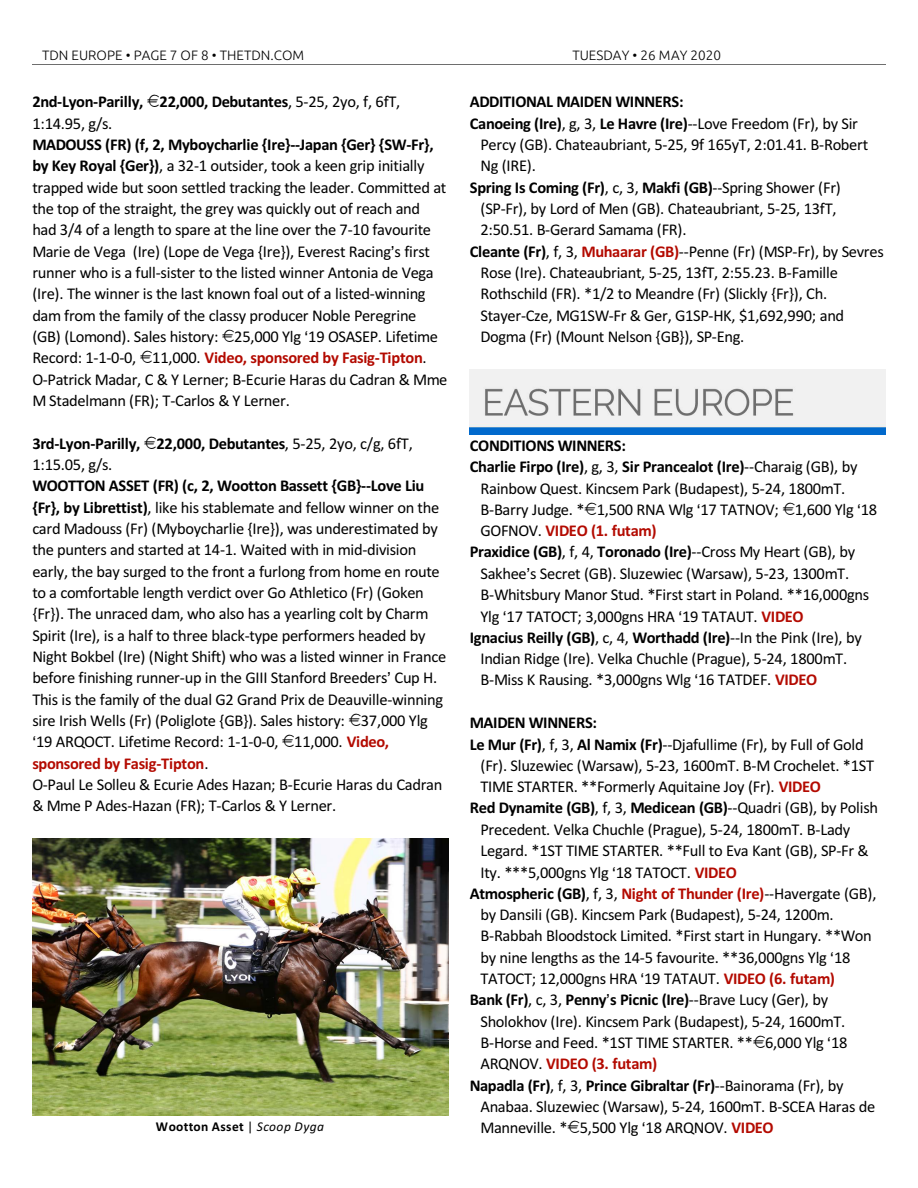
<style>
.page{position:relative;width:918px;height:1188px;background:#fff}
.page>*{position:absolute;margin:0;border:0;box-sizing:border-box;transform-origin:0 0}
.t1{font:16.5px/21.3px "Calibri";letter-spacing:-.02em;color:#000}
.t2{font:700 16.5px/21.3px "Calibri";letter-spacing:-.02em;color:#000}
.t3{font:700 16.5px "Calibri";letter-spacing:-.02em;color:#b30a00}
.t4{font:300 13.5px "Ubuntu";color:#000}
.t5{font:700 13.5px "Calibri";letter-spacing:.02em;color:#000}
.s1{font-weight:400}
.s2{font-weight:700}
.s3{font-weight:700;color:#b30a00}
.s4{font-weight:400;font-style:italic}
.s5{font-weight:400;color:#000}
</style>
<div class="page">
<hr style="left:32px;top:64px;width:853px;height:1px;background:#6e6e6e">
<img style="left:32px;top:839px;width:416px;height:277px">
<img style="left:470px;top:369px;width:416px;height:65px">
<p class="t4" style="left:42px;top:49px;width:264px">TDN EUROPE • PAGE 7 OF 8 • THETDN.COM</p>
<p class="t4" style="left:572px;top:49px;width:150px">TUESDAY • 26 MAY 2020</p>
<p class="t2" style="left:32px;top:93px;width:369px">2nd-Lyon-Parilly, 22,000, Debutantes<span class="s1">, 5-25, 2yo, f, 6fT,<br>1:14.95, g/s.</span></p>
<p class="t1" style="left:32px;top:135px;width:417px"><span class="s2">MADOUSS (FR) (f, 2, Myboycharlie {Ire}--Japan {Ger} {SW-Fr}, by Key Royal {Ger})</span>, a 32-1 outsider, took a keen grip initially trapped wide but soon settled tracking the leader. Committed at the top of the straight, the grey was quickly out of reach and had 3/4 of a length to spare at the line over the 7-10 favourite Marie de Vega (Ire) (Lope de Vega {Ire}), Everest Racing s first runner who is a full-sister to the listed winner Antonia de Vega (Ire). The winner is the last known foal out of a listed-winning dam from the family of the classy producer Noble Peregrine (GB) (Lomond). Sales history: 25,000 Ylg 19 OSASEP. Lifetime Record: 1-1-0-0, 11,000. <span class="s3">Video, sponsored by Fasig-Tipton</span>.<br>O-Patrick Madar, C &amp; Y Lerner; B-Ecurie Haras du Cadran &amp; Mme M Stadelmann (FR); T-Carlos &amp; Y Lerner.</p>
<p class="t2" style="left:32px;top:434px;width:382px">3rd-Lyon-Parilly, 22,000, Debutantes<span class="s1">, 5-25, 2yo, c/g, 6fT,<br>1:15.05, g/s.</span></p>
<p class="t1" style="left:32px;top:477px;width:415px"><span class="s2">WOOTTON ASSET (FR) (c, 2, Wootton Bassett {GB}--Love Liu {Fr}, by Librettist)</span>, like his stablemate and fellow winner on the card Madouss (Fr) (Myboycharlie {Ire}), was underestimated by the punters and started at 14-1. Waited with in mid-division early, the bay surged to the front a furlong from home en route to a comfortable length verdict over Go Athletico (Fr) (Goken {Fr}). The unraced dam, who also has a yearling colt by Charm Spirit (Ire), is a half to three black-type performers headed by Night Bokbel (Ire) (Night Shift) who was a listed winner in France before finishing runner-up in the GIII Stanford Breeders Cup H.<br>This is the family of the dual G2 Grand Prix de Deauville-winning sire Irish Wells (Fr) (Poliglote {GB}). Sales history: 37,000 Ylg 19 ARQOCT. Lifetime Record: 1-1-0-0, 11,000. <span class="s3">Video, sponsored by Fasig-Tipton</span>.<br>O-Paul Le Solleu &amp; Ecurie Ades Hazan; B-Ecurie Haras du Cadran &amp; Mme P Ades-Hazan (FR); T-Carlos &amp; Y Lerner.</p>
<p class="t5" style="left:156px;top:1121px;width:170px">Wootton Asset <span class="s1">|</span> <span class="s4">Scoop Dyga</span></p>
<p class="t2" style="left:470px;top:93px;width:215px">ADDITIONAL MAIDEN WINNERS:</p>
<p class="t1" style="left:470px;top:114px;width:390px"><span class="s2">Canoeing (Ire)</span>, g, 3, <span class="s2">Le Havre (Ire)</span>--Love Freedom (Fr), by Sir</p>
<p class="t1" style="left:481px;top:135px;width:389px">Percy (GB). Chateaubriant, 5-25, 9f 165yT, 2:01.41. B-Robert</p>
<p class="t1" style="left:481px;top:157px;width:57px">Ng (IRE).</p>
<p class="t2" style="left:470px;top:178px;width:373px">Spring Is Coming (Fr)<span class="s1">, c, 3,</span> Makfi (GB)<span class="s1">--Spring Shower (Fr)</span></p>
<p class="t1" style="left:481px;top:199px;width:358px">(SP-Fr), by Lord of Men (GB). Chateaubriant, 5-25, 13fT,</p>
<p class="t1" style="left:481px;top:221px;width:208px">2:50.51. B-Gerard Samama (FR).</p>
<p class="t1" style="left:470px;top:242px;width:416px"><span class="s2">Cleante (Fr)</span>, f, 3, <span class="s3">Muhaarar (GB)</span>--Penne (Fr) (MSP-Fr), by Sevres</p>
<p class="t1" style="left:481px;top:263px;width:359px">Rose (Ire). Chateaubriant, 5-25, 13fT, 2:55.23. B-Famille</p>
<p class="t1" style="left:481px;top:285px;width:348px">Rothschild (FR). *1/2 to Meandre (Fr) (Slickly {Fr}), Ch.</p>
<p class="t1" style="left:481px;top:306px;width:365px">Stayer-Cze, MG1SW-Fr &amp; Ger, G1SP-HK, $1,692,990; and</p>
<p class="t1" style="left:481px;top:327px;width:265px">Dogma (Fr) (Mount Nelson {GB}), SP-Eng.</p>
<p class="t2" style="left:470px;top:436px;width:158px">CONDITIONS WINNERS:</p>
<p class="t2" style="left:470px;top:457px;width:389px">Charlie Firpo (Ire)<span class="s1">, g, 3,</span> Sir Prancealot (Ire)<span class="s1">--Charaig (GB), by</span></p>
<p class="t1" style="left:481px;top:479px;width:366px">Rainbow Quest. Kincsem Park (Budapest), 5-24, 1800mT.</p>
<p class="t1" style="left:481px;top:500px;width:398px">B-Barry Judge. * 1,500 RNA Wlg 17 TATNOV; 1,600 Ylg 18</p>
<p class="t3" style="left:481px;top:524px;width:178px"><span class="s5">GOFNOV.</span> VIDEO (1. futam)</p>
<p class="t2" style="left:470px;top:543px;width:387px">Praxidice (GB)<span class="s1">, f, 4,</span> Toronado (Ire)<span class="s1">--Cross My Heart (GB), by</span></p>
<p class="t1" style="left:481px;top:564px;width:370px">Sakhee s Secret (GB). Sluzewiec (Warsaw), 5-23, 1300mT.</p>
<p class="t1" style="left:481px;top:585px;width:390px">B-Whitsbury Manor Stud. *First start in Poland. **16,000gns</p>
<p class="t1" style="left:481px;top:607px;width:325px">Ylg 17 TATOCT; 3,000gns HRA 19 TATAUT. <span class="s3">VIDEO</span></p>
<p class="t2" style="left:470px;top:628px;width:394px">Ignacius Reilly (GB)<span class="s1">, c, 4,</span> Worthadd (Ire)<span class="s1">--In the Pink (Ire), by</span></p>
<p class="t1" style="left:481px;top:649px;width:368px">Indian Ridge (Ire). Velka Chuchle (Prague), 5-24, 1800mT.</p>
<p class="t1" style="left:481px;top:671px;width:338px">B-Miss K Rausing. *3,000gns Wlg 16 TATDEF. <span class="s3">VIDEO</span></p>
<p class="t2" style="left:470px;top:713px;width:129px">MAIDEN WINNERS:</p>
<p class="t1" style="left:470px;top:735px;width:395px"><span class="s2">Le Mur (Fr)</span>, f, 3, <span class="s2">Al Namix (Fr)</span>--Djafullime (Fr), by Full of Gold</p>
<p class="t1" style="left:481px;top:756px;width:395px">(Fr). Sluzewiec (Warsaw), 5-23, 1600mT. B-M Crochelet. *1ST</p>
<p class="t1" style="left:481px;top:777px;width:342px">TIME STARTER. **Formerly Aquitaine Joy (Fr). <span class="s3">VIDEO</span></p>
<p class="t2" style="left:470px;top:799px;width:410px">Red Dynamite (GB)<span class="s1">, f, 3,</span> Medicean (GB)<span class="s1">--Quadri (GB), by Polish</span></p>
<p class="t1" style="left:481px;top:820px;width:371px">Precedent. Velka Chuchle (Prague), 5-24, 1800mT. B-Lady</p>
<p class="t1" style="left:481px;top:841px;width:390px">Legard. *1ST TIME STARTER. **Full to Eva Kant (GB), SP-Fr &amp;</p>
<p class="t1" style="left:481px;top:863px;width:258px">Ity. ***5,000gns Ylg 18 TATOCT. <span class="s3">VIDEO</span></p>
<p class="t1" style="left:470px;top:884px;width:408px"><span class="s2">Atmospheric (GB)</span>, f, 3, <span class="s3">Night of Thunder (Ire)</span>--Havergate (GB),</p>
<p class="t1" style="left:481px;top:905px;width:355px">by Dansili (GB). Kincsem Park (Budapest), 5-24, 1200m.</p>
<p class="t1" style="left:481px;top:927px;width:393px">B-Rabbah Bloodstock Limited. *First start in Hungary. **Won</p>
<p class="t1" style="left:481px;top:948px;width:371px">by nine lengths as the 14-5 favourite. **36,000gns Ylg 18</p>
<p class="t1" style="left:481px;top:969px;width:356px">TATOCT; 12,000gns HRA 19 TATAUT. <span class="s3">VIDEO (6. futam)</span></p>
<p class="t2" style="left:470px;top:991px;width:360px">Bank (Fr)<span class="s1">, c, 3,</span> Penny s Picnic (Ire)<span class="s1">--Brave Lucy (Ger), by</span></p>
<p class="t1" style="left:481px;top:1012px;width:366px">Sholokhov (Ire). Kincsem Park (Budapest), 5-24, 1600mT.</p>
<p class="t1" style="left:481px;top:1033px;width:369px">B-Horse and Feed. *1ST TIME STARTER. ** 6,000 Ylg 18</p>
<p class="t3" style="left:481px;top:1057px;width:178px"><span class="s5">ARQNOV.</span> VIDEO (3. futam)</p>
<p class="t2" style="left:470px;top:1076px;width:375px">Napadla (Fr)<span class="s1">, f, 3,</span> Prince Gibraltar (Fr)<span class="s1">--Bainorama (Fr), by</span></p>
<p class="t1" style="left:481px;top:1097px;width:396px">Anabaa. Sluzewiec (Warsaw), 5-24, 1600mT. B-SCEA Haras de</p>
<p class="t1" style="left:481px;top:1119px;width:295px">Manneville. * 5,500 Ylg 18 ARQNOV. <span class="s3">VIDEO</span></p>
</div>
